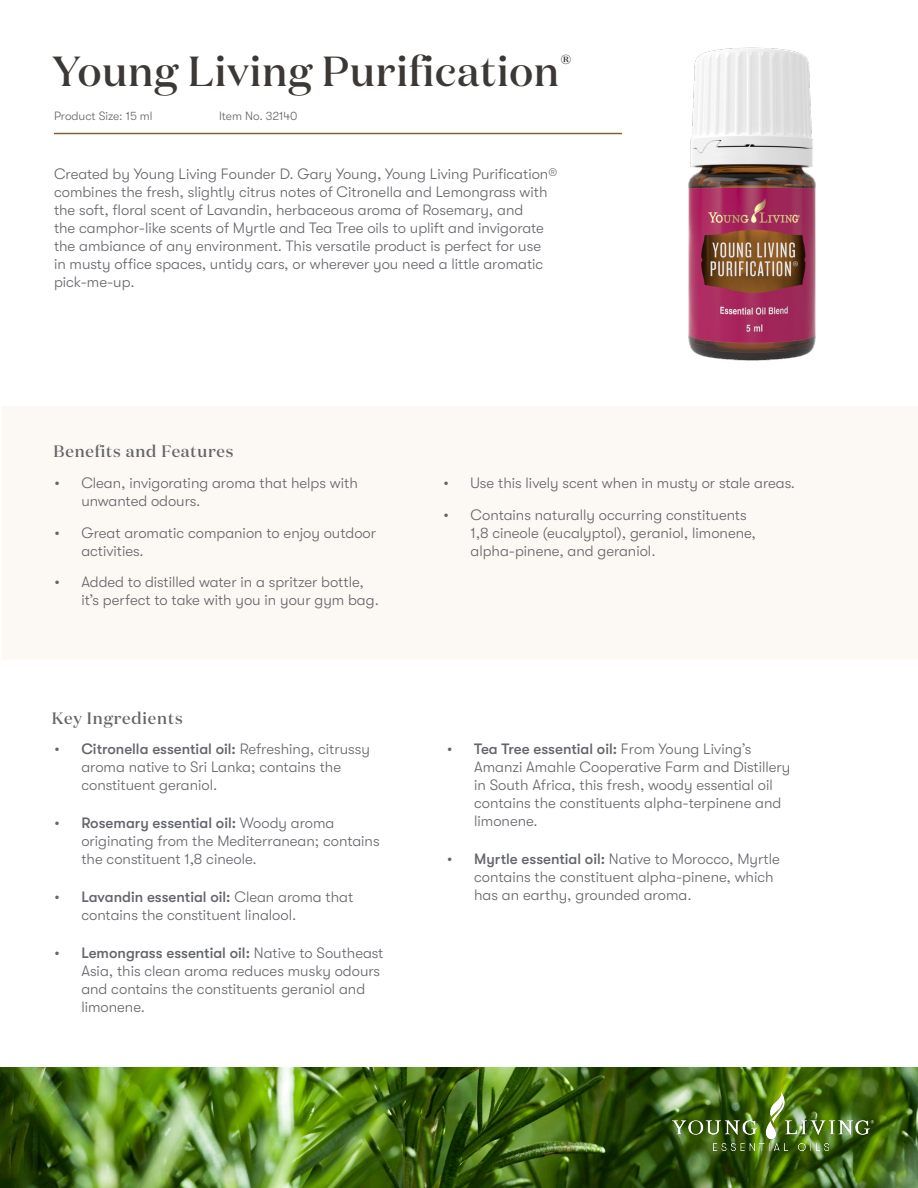
<style>
.page{position:relative;width:918px;height:1188px;background:#fff}
.page>*{position:absolute;margin:0;border:0;box-sizing:border-box;transform-origin:0 0}
.t1{font:500 42px "Domaine Display";letter-spacing:.02em;color:#3c3835}
.t2{font:500 16.5px "Domaine Display";letter-spacing:.05em;color:#63656a}
.t3{font:300 15px/18px "GT Walsheim Pro";color:#63656a}
.t4{font:300 12px "GT Walsheim Pro";color:#63656a}
.s1{font-weight:500}
</style>
<div class="page">
<div style="left:2px;top:406px;width:916px;height:253px;background:#fcf8f4"></div>
<hr style="left:54px;top:133px;width:568px;height:1px;background:#80623b">
<img style="left:0;top:1067px;width:918px;height:121px">
<img style="left:673px;top:1093px;width:200px;height:58px">
<img style="left:688px;top:48px;width:128px;height:313px">
<p class="t1" style="left:52px;top:45px;width:521px">Young Living Purification<sup>®</sup></p>
<p class="t4" style="left:54px;top:109px;width:100px">Product Size: 15 ml</p>
<p class="t4" style="left:219px;top:109px;width:80px">Item No. 32140</p>
<p class="t3" style="left:54px;top:165px;width:505px">Created by Young Living Founder D. Gary Young, Young Living Purification® combines the fresh, slightly citrus notes of Citronella and Lemongrass with the soft, floral scent of Lavandin, herbaceous aroma of Rosemary, and<br>the camphor-like scents of Myrtle and Tea Tree oils to uplift and invigorate the ambiance of any environment. This versatile product is perfect for use<br>in musty office spaces, untidy cars, or wherever you need a little aromatic pick-me-up.</p>
<p class="t2" style="left:53px;top:441px;width:182px">Benefits and Features</p>
<p class="t3" style="left:81px;top:474px;width:278px;text-indent:-27px">• Clean, invigorating aroma that helps with unwanted odours.</p>
<p class="t3" style="left:81px;top:524px;width:296px;text-indent:-27px">• Great aromatic companion to enjoy outdoor activities.</p>
<p class="t3" style="left:81px;top:573px;width:299px;text-indent:-27px">• Added to distilled water in a spritzer bottle, it’s perfect to take with you in your gym bag.</p>
<p class="t2" style="left:52px;top:707px;width:132px">Key Ingredients</p>
<p class="t3" style="left:81px;top:740px;width:290px;text-indent:-27px"><span class="s1">• Citronella essential oil:</span> Refreshing, citrussy aroma native to Sri Lanka; contains the constituent geraniol.</p>
<p class="t3" style="left:81px;top:814px;width:300px;text-indent:-27px"><span class="s1">• Rosemary essential oil:</span> Woody aroma originating from the Mediterranean; contains the constituent 1,8 cineole.</p>
<p class="t3" style="left:81px;top:888px;width:273px;text-indent:-27px"><span class="s1">• Lavandin essential oil:</span> Clean aroma that contains the constituent linalool.</p>
<p class="t3" style="left:81px;top:944px;width:304px;text-indent:-27px"><span class="s1">• Lemongrass essential oil:</span> Native to Southeast Asia, this clean aroma reduces musky odours and contains the constituents geraniol and limonene.</p>
<p class="t3" style="left:444px;top:474px;width:353px">• Use this lively scent when in musty or stale areas.</p>
<p class="t3" style="left:471px;top:506px;width:287px;text-indent:-27px">• Contains naturally occurring constituents<br>1,8 cineole (eucalyptol), geraniol, limonene, alpha-pinene, and geraniol.</p>
<p class="t3" style="left:474px;top:740px;width:318px;text-indent:-27px"><span class="s1">• Tea Tree essential oil:</span> From Young Living’s Amanzi Amahle Cooperative Farm and Distillery in South Africa, this fresh, woody essential oil contains the constituents alpha-terpinene and limonene.</p>
<p class="t3" style="left:474px;top:850px;width:307px;text-indent:-27px"><span class="s1">• Myrtle essential oil:</span> Native to Morocco, Myrtle contains the constituent alpha-pinene, which has an earthy, grounded aroma.</p>
</div>
